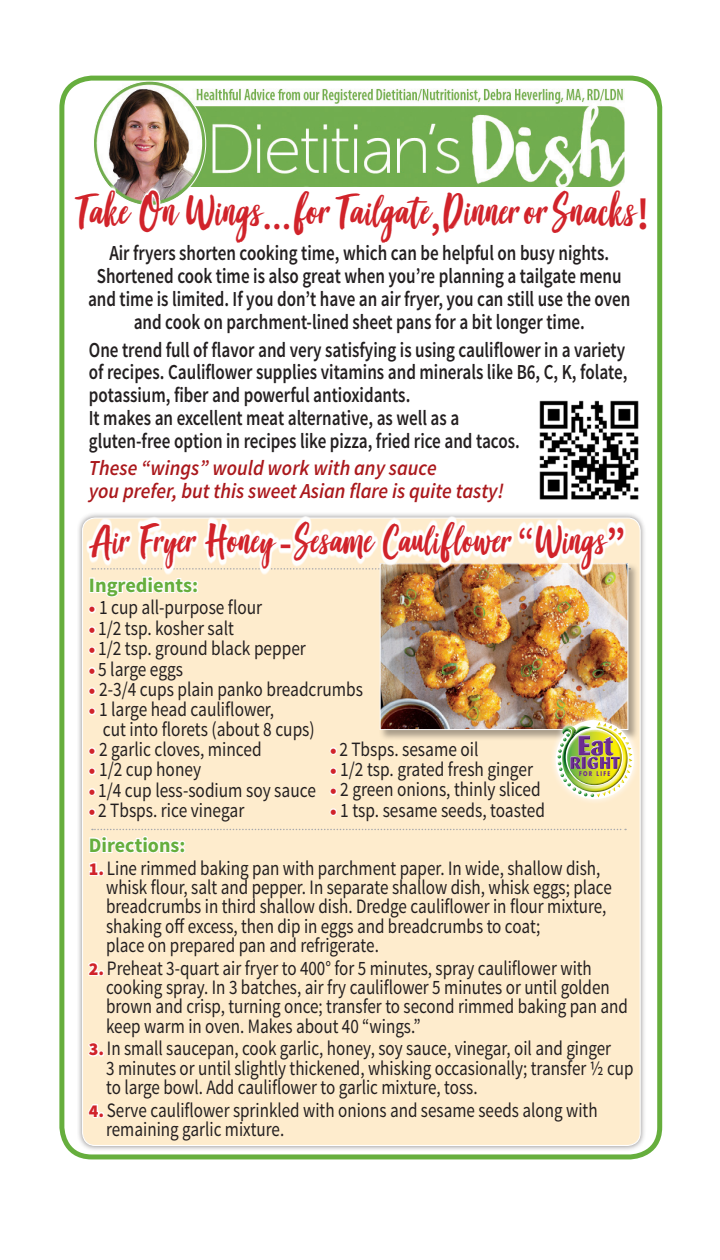
<style>
.page{position:relative;width:720px;height:1260px;background:#fff}
.page>*{position:absolute;margin:0;border:0;box-sizing:border-box;transform-origin:0 0}
.t1{font:45.75px "Good Vibes";color:#d1232a;scale:.96 1}
.t2{font:42.25px "Good Vibes";color:#d1232a;scale:.96 1}
.t3{font:600 21.25px "Source Sans Pro";color:#231f20;scale:.8 1}
.t4{font:italic 600 21.25px "Source Sans Pro";color:#ab191d;scale:.93 1}
.t5{font:20.5px "Source Sans Pro";color:#231f20;scale:.83 1}
.t6{font:700 20.5px "Source Sans Pro";color:#66ae3d}
.t7{font:20.25px "Source Sans Pro";color:#231f20;scale:.85 1}
.t8{font:700 20.25px "Source Sans Pro";color:#66ae3d}
.t9{font:700 6.25px "Futura";letter-spacing:.26em;color:#6c2c91;scale:.79 1}
.s1{font-family:"Source Sans Pro";font-weight:600;font-size:36.5px}
.s2{font-family:"Source Sans Pro";font-weight:600;font-size:38.75px}
.s3{font-family:"Source Sans Pro";font-weight:600}
.s4{font-family:"Source Sans Pro"}
.s5{font-weight:900;font-size:18px;color:#d1232a}
.s6{font-weight:900;font-size:18.25px;color:#d1232a}
</style>
<div class="page">
<img style="left:111px;top:75px;width:537px;height:109px">
<img style="left:95px;top:82px;width:111px;height:97px">
<div style="left:59px;top:76px;width:603px;height:1083px;border:5px solid #66ae3d;border-radius:30px"></div>
<svg style="left:104px;top:179px;width:166px;height:26px"></svg>
<div style="left:264px;top:223px;width:7px;height:8px;border:2px solid #fff;border-radius:50%"></div>
<div style="left:273px;top:223px;width:8px;height:8px;border:2px solid #fff;border-radius:50%"></div>
<div style="left:283px;top:223px;width:7px;height:8px;border:2px solid #fff;border-radius:50%"></div>
<svg style="left:293px;top:176px;width:355px;height:11px;background:#87b96a"></svg>
<div style="left:77px;top:512px;width:569px;height:640px;background:#231f20;opacity:.51"></div>
<div style="left:83px;top:518px;width:557px;height:627px;background:#feeccd;border-radius:13px"></div>
<svg style="left:92px;top:829px;width:534px;height:1px"></svg>
<div style="left:379px;top:563px;width:261px;height:178px;background:#231f20;opacity:.39"></div>
<img style="left:382px;top:623px;width:244px;height:105px">
<svg style="left:86px;top:516px;width:540px;height:54px"></svg>
<svg style="left:89px;top:836px;width:96px;height:40px"></svg>
<svg style="left:88px;top:961px;width:16px;height:15px"></svg>
<svg style="left:88px;top:1042px;width:16px;height:15px"></svg>
<svg style="left:88px;top:1104px;width:16px;height:14px"></svg>
<svg style="left:550px;top:714px;width:90px;height:91px"></svg>
<img style="left:556px;top:720px;width:78px;height:79px">
<img style="left:558px;top:722px;width:74px;height:75px">
<div style="left:89px;top:577px;width:6px;height:16px;border:2px solid #fff"></div>
<img style="left:92px;top:568px;width:538px;height:55px">
<div style="left:89px;top:606px;width:7px;height:8px;border:2px solid #fff;border-radius:50%"></div>
<div style="left:89px;top:626px;width:7px;height:8px;border:2px solid #fff;border-radius:50%"></div>
<div style="left:89px;top:647px;width:7px;height:7px;border:2px solid #fff;border-radius:50%"></div>
<div style="left:89px;top:667px;width:7px;height:8px;border:2px solid #fff;border-radius:50%"></div>
<div style="left:89px;top:687px;width:7px;height:8px;border:2px solid #fff;border-radius:50%"></div>
<div style="left:89px;top:708px;width:7px;height:7px;border:2px solid #fff;border-radius:50%"></div>
<div style="left:89px;top:747px;width:7px;height:8px;border:2px solid #fff;border-radius:50%"></div>
<div style="left:89px;top:768px;width:7px;height:7px;border:2px solid #fff;border-radius:50%"></div>
<div style="left:89px;top:788px;width:7px;height:8px;border:2px solid #fff;border-radius:50%"></div>
<div style="left:89px;top:808px;width:7px;height:8px;border:2px solid #fff;border-radius:50%"></div>
<div style="left:330px;top:747px;width:7px;height:8px;border:2px solid #fff;border-radius:50%"></div>
<div style="left:330px;top:768px;width:7px;height:7px;border:2px solid #fff;border-radius:50%"></div>
<div style="left:330px;top:788px;width:7px;height:8px;border:2px solid #fff;border-radius:50%"></div>
<div style="left:330px;top:808px;width:7px;height:8px;border:2px solid #fff;border-radius:50%"></div>
<img style="left:539px;top:400px;width:100px;height:100px">
<p class="t1" style="left:76px;top:189px;width:599px">Take On Wings<span class="s1">...</span>for Tailgate<span class="s2">,</span>Dinner or Snacks<span class="s3">!</span></p>
<p class="t3" style="left:109px;top:240px;width:626px">Air fryers shorten cooking time, which can be helpful on busy nights.</p>
<p class="t3" style="left:97px;top:263px;width:658px">Shortened cook time is also great when you’re planning a tailgate menu</p>
<p class="t3" style="left:88px;top:286px;width:680px">and time is limited. If you don’t have an air fryer, you can still use the oven</p>
<p class="t3" style="left:134px;top:308px;width:565px">and cook on parchment-lined sheet pans for a bit longer time.</p>
<p class="t3" style="left:89px;top:336px;width:672px">One trend full of flavor and very satisfying is using cauliflower in a variety</p>
<p class="t3" style="left:89px;top:359px;width:675px">of recipes. Cauliflower supplies vitamins and minerals like B6, C, K, folate,</p>
<p class="t3" style="left:89px;top:382px;width:403px">potassium, fiber and powerful antioxidants.</p>
<p class="t3" style="left:89px;top:405px;width:464px">It makes an excellent meat alternative, as well as a</p>
<p class="t3" style="left:89px;top:428px;width:540px">gluten-free option in recipes like pizza, fried rice and tacos.</p>
<p class="t4" style="left:89px;top:455px;width:376px">These “wings” would work with any sauce</p>
<p class="t4" style="left:89px;top:478px;width:448px">you prefer, but this sweet Asian flare is quite tasty!</p>
<p class="t2" style="left:92px;top:520px;width:557px">Air Fryer Honey<span class="s3">-</span>Sesame Cauliflower <span class="s4">“</span>Wings<span class="s3">”</span></p>
<p class="t8" style="left:89px;top:572px;width:111px">Ingredients:</p>
<p class="t7" style="left:89px;top:595px;width:205px"><span class="s5">•</span> 1 cup all-purpose flour</p>
<p class="t7" style="left:89px;top:616px;width:172px"><span class="s5">•</span> 1/2 tsp. kosher salt</p>
<p class="t7" style="left:89px;top:636px;width:257px"><span class="s5">•</span> 1/2 tsp. ground black pepper</p>
<p class="t7" style="left:89px;top:656px;width:112px"><span class="s5">•</span> 5 large eggs</p>
<p class="t7" style="left:89px;top:677px;width:324px"><span class="s5">•</span> 2-3/4 cups plain panko breadcrumbs</p>
<p class="t7" style="left:89px;top:697px;width:220px"><span class="s5">•</span> 1 large head cauliflower,</p>
<p class="t7" style="left:103px;top:716px;width:251px">cut into florets (about 8 cups)</p>
<p class="t7" style="left:89px;top:737px;width:205px"><span class="s5">•</span> 2 garlic cloves, minced</p>
<p class="t7" style="left:89px;top:757px;width:134px"><span class="s5">•</span> 1/2 cup honey</p>
<p class="t7" style="left:89px;top:777px;width:269px"><span class="s5">•</span> 1/4 cup less-sodium soy sauce</p>
<p class="t7" style="left:89px;top:798px;width:184px"><span class="s5">•</span> 2 Tbsps. rice vinegar</p>
<p class="t7" style="left:330px;top:736px;width:176px"><span class="s5">•</span> 2 Tbsps. sesame oil</p>
<p class="t7" style="left:330px;top:757px;width:240px"><span class="s5">•</span> 1/2 tsp. grated fresh ginger</p>
<p class="t7" style="left:330px;top:777px;width:249px"><span class="s5">•</span> 2 green onions, thinly sliced</p>
<p class="t7" style="left:330px;top:798px;width:254px"><span class="s5">•</span> 1 tsp. sesame seeds, toasted</p>
<p class="t9" style="left:579px;top:770px;width:41px">FOR LIFE</p>
<p class="t6" style="left:89px;top:832px;width:98px">Directions:</p>
<p class="t5" style="left:89px;top:855px;width:618px"><span class="s6">1.</span> Line rimmed baking pan with parchment paper. In wide, shallow dish,</p>
<p class="t5" style="left:106px;top:874px;width:611px">whisk flour, salt and pepper. In separate shallow dish, whisk eggs; place</p>
<p class="t5" style="left:106px;top:894px;width:604px">breadcrumbs in third shallow dish. Dredge cauliflower in flour mixture,</p>
<p class="t5" style="left:106px;top:913px;width:525px">shaking off excess, then dip in eggs and breadcrumbs to coat;</p>
<p class="t5" style="left:106px;top:932px;width:330px">place on prepared pan and refrigerate.</p>
<p class="t5" style="left:89px;top:955px;width:608px"><span class="s6">2.</span> Preheat 3-quart air fryer to 400° for 5 minutes, spray cauliflower with</p>
<p class="t5" style="left:106px;top:974px;width:608px">cooking spray. In 3 batches, air fry cauliflower 5 minutes or until golden</p>
<p class="t5" style="left:106px;top:994px;width:630px">brown and crisp, turning once; transfer to second rimmed baking pan and</p>
<p class="t5" style="left:106px;top:1013px;width:381px">keep warm in oven. Makes about 40 “wings.”</p>
<p class="t5" style="left:89px;top:1036px;width:631px"><span class="s6">3.</span>In small saucepan, cook garlic, honey, soy sauce, vinegar, oil and ginger</p>
<p class="t5" style="left:106px;top:1055px;width:637px">3 minutes or until slightly thickened, whisking occasionally; transfer ½ cup</p>
<p class="t5" style="left:106px;top:1074px;width:449px">to large bowl. Add cauliflower to garlic mixture, toss.</p>
<p class="t5" style="left:89px;top:1097px;width:614px"><span class="s6">4.</span> Serve cauliflower sprinkled with onions and sesame seeds along with</p>
<p class="t5" style="left:106px;top:1117px;width:216px">remaining garlic mixture.</p>
</div>
